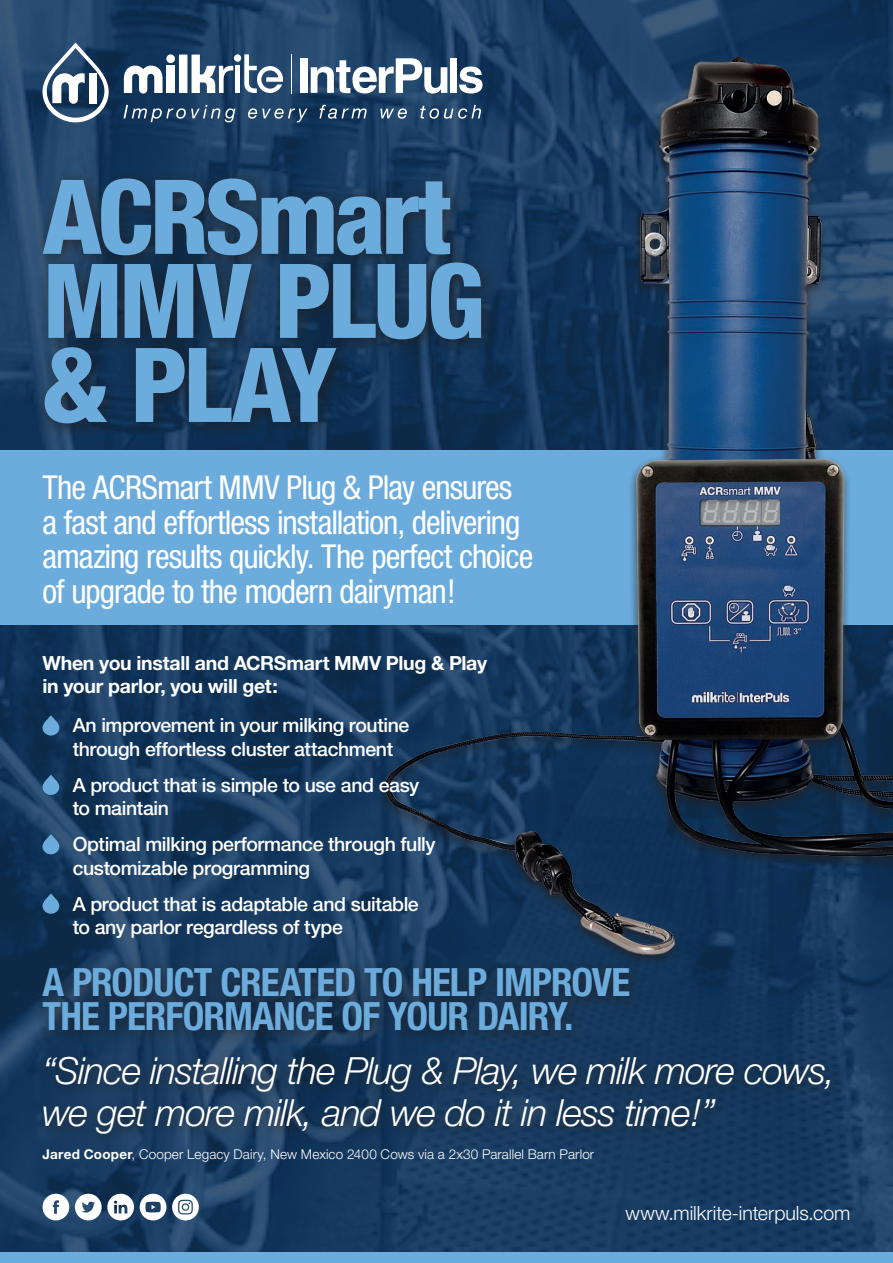
<style>
.page{position:relative;width:893px;height:1263px;background:#fff}
.page>*{position:absolute;margin:0;border:0;box-sizing:border-box;transform-origin:0 0}
.t1{font:800 condensed 103.5px/84px "Helvetica Neue";letter-spacing:-.04em;color:#6cacdd}
.t2{font:700 condensed 39px/34.5px "Helvetica Neue";letter-spacing:-.025em;color:#6cacdd}
.t3{font:italic 300 37.5px/42px "Helvetica Neue";letter-spacing:-.03em;color:#fff}
.t4{font:condensed 33px/34.5px "Helvetica Neue";letter-spacing:-.03em;color:#fff}
.t5{font:500 19.5px/23.4px "Helvetica Neue";letter-spacing:-.02em;color:#fff}
.t6{font:700 19.5px/22.5px "Helvetica Neue";letter-spacing:-.015em;color:#fff}
.t7{font:300 19.5px "Helvetica Neue";color:#fff}
.t8{font:300 13.5px "Helvetica Neue";letter-spacing:.01em;color:#fff}
.s1{font-weight:700}
</style>
<div class="page">
<img style="left:0;top:0;width:893px;height:1252px">
<div style="left:0;top:1252px;width:893px;height:11px;background:#6cacdd"></div>
<div style="left:0;top:451px;width:893px;height:174px;background:#6cacdd"></div>
<svg style="left:140px;top:1194px;width:26px;height:26px"></svg>
<svg style="left:43px;top:1194px;width:26px;height:26px"></svg>
<svg style="left:75px;top:1194px;width:59px;height:26px"></svg>
<svg style="left:172px;top:1194px;width:27px;height:26px"></svg>
<div style="left:33px;top:167px;width:465px;height:274px;background:#231f20;opacity:.75"></div>
<div style="left:32px;top:956px;width:614px;height:91px;background:#231f20;opacity:.75"></div>
<div style="left:33px;top:1046px;width:813px;height:104px;background:#231f20;opacity:.75"></div>
<svg style="left:124px;top:66px;width:39px;height:28px"></svg>
<svg style="left:179px;top:55px;width:54px;height:38px"></svg>
<div style="left:166px;top:54px;width:9px;height:9px;background:#fff;border-radius:50%"></div>
<div style="left:234px;top:54px;width:7px;height:8px;background:#fff;border-radius:50%"></div>
<div style="left:166px;top:66px;width:9px;height:27px;background:#fff"></div>
<div style="left:235px;top:66px;width:5px;height:27px;background:#fff"></div>
<svg style="left:244px;top:54px;width:39px;height:39px"></svg>
<hr style="left:291px;top:54px;width:1px;height:40px;background:#fff">
<div style="left:301px;top:58px;width:7px;height:35px;background:#fff"></div>
<svg style="left:311px;top:58px;width:13px;height:36px"></svg>
<svg style="left:123px;top:105px;width:201px;height:17px;background:#3d5b7a"></svg>
<svg style="left:43px;top:43px;width:66px;height:79px"></svg>
<div style="left:89px;top:73px;width:7px;height:31px;background:#fff"></div>
<img style="left:324px;top:25px;width:569px;height:940px">
<svg style="left:43px;top:715px;width:16px;height:20px"></svg>
<svg style="left:43px;top:775px;width:16px;height:20px"></svg>
<svg style="left:43px;top:834px;width:16px;height:20px"></svg>
<svg style="left:43px;top:893px;width:16px;height:21px"></svg>
<h1 class="t1" style="left:43px;top:173px;width:444px">ACRSmart<br>MMV PLUG &amp; PLAY</h1>
<h3 class="t4" style="left:43px;top:470px;width:492px">The ACRSmart MMV Plug &amp; Play ensures a fast and effortless installation, delivering amazing results quickly. The perfect choice of upgrade to the modern dairyman!</h3>
<p class="t6" style="left:43px;top:651px;width:446px">When you install and ACRSmart MMV Plug &amp; Play in your parlor, you will get:</p>
<p class="t5" style="left:73px;top:713px;width:338px">An improvement in your milking routine through effortless cluster attachment</p>
<p class="t5" style="left:73px;top:773px;width:348px">A product that is simple to use and easy to maintain</p>
<p class="t5" style="left:73px;top:832px;width:364px">Optimal milking performance through fully customizable programming</p>
<p class="t5" style="left:73px;top:892px;width:348px">A product that is adaptable and suitable to any parlor regardless of type</p>
<h2 class="t2" style="left:43px;top:964px;width:589px">A PRODUCT CREATED TO HELP IMPROVE<br>THE PERFORMANCE OF YOUR DAIRY.</h2>
<h3 class="t3" style="left:43px;top:1049px;width:795px">“Since installing the Plug &amp; Play, we milk more cows, we get more milk, and we do it in less time!”</h3>
<p class="t8" style="left:43px;top:1146px;width:553px"><span class="s1">Jared Cooper</span>, Cooper Legacy Dairy, New Mexico 2400 Cows via a 2x30 Parallel Barn Parlor</p>
<p class="t7" style="left:625px;top:1201px;width:227px">www.milkrite-interpuls.com</p>
</div>
